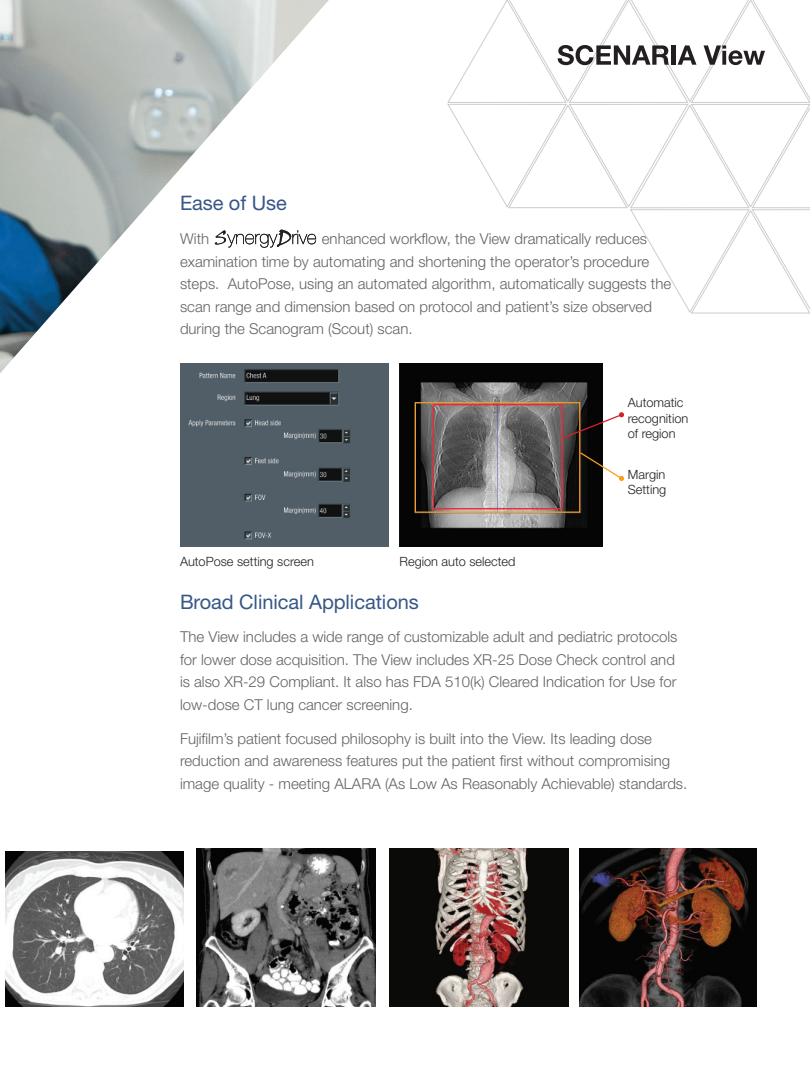
<style>
.page{position:relative;width:810px;height:1080px;background:#fff}
.page>*{position:absolute;margin:0;border:0;box-sizing:border-box;transform-origin:0 0}
.t1{font:20px "Helvetica Neue LT Std";letter-spacing:-.005em;color:#365787}
.t2{font:300 15px/22.5px "Helvetica Neue LT Std";color:#636366}
.t3{font:300 12.75px/15.2px "Helvetica Neue LT Std";color:#231f20}
</style>
<div class="page">
<svg style="left:447px;top:0;width:363px;height:314px"></svg>
<img style="left:0;top:0;width:329px;height:373px">
<svg style="left:215px;top:230px;width:101px;height:18px"></svg>
<img style="left:399px;top:364px;width:204px;height:182px">
<div style="left:433px;top:404px;width:130px;height:105px;border:1px solid #ea293b"></div>
<div style="left:415px;top:402px;width:165px;height:111px;border:1px solid #f89f1c"></div>
<svg style="left:561px;top:412px;width:63px;height:28px"></svg>
<svg style="left:579px;top:451px;width:45px;height:30px"></svg>
<img style="left:180px;top:364px;width:208px;height:182px">
<img style="left:6px;top:852px;width:178px;height:155px">
<img style="left:197px;top:849px;width:178px;height:158px">
<img style="left:390px;top:849px;width:178px;height:158px">
<img style="left:579px;top:849px;width:177px;height:158px">
<svg style="left:558px;top:45px;width:111px;height:20px"></svg>
<hr style="left:672px;top:45px;width:4px;height:20px;background:#231f20">
<svg style="left:678px;top:45px;width:18px;height:20px"></svg>
<svg style="left:704px;top:45px;width:61px;height:20px"></svg>
<p class="t1" style="left:180px;top:191px;width:108px">Ease of Use</p>
<p class="t2" style="left:180px;top:227px;width:31px">With</p>
<p class="t2" style="left:180px;top:227px;width:493px;text-indent:142px">enhanced workflow, the View dramatically reduces examination time by automating and shortening the operator’s procedure steps. AutoPose, using an automated algorithm, automatically suggests the scan range and dimension based on protocol and patient’s size observed during the Scanogram (Scout) scan.</p>
<p class="t3" style="left:180px;top:554px;width:135px">AutoPose setting screen</p>
<p class="t3" style="left:400px;top:554px;width:117px">Region auto selected</p>
<p class="t3" style="left:628px;top:395px;width:62px">Automatic recognition of region</p>
<p class="t3" style="left:628px;top:466px;width:39px">Margin</p>
<p class="t3" style="left:628px;top:481px;width:40px">Setting</p>
<p class="t1" style="left:180px;top:590px;width:240px">Broad Clinical Applications</p>
<p class="t2" style="left:180px;top:625px;width:499px">The View includes a wide range of customizable adult and pediatric protocols for lower dose acquisition. The View includes XR-25 Dose Check control and is also XR-29 Compliant. It also has FDA 510(k) Cleared Indication for Use for low-dose CT lung cancer screening.</p>
<p class="t2" style="left:180px;top:727px;width:509px">Fujifilm’s patient focused philosophy is built into the View. Its leading dose reduction and awareness features put the patient first without compromising image quality - meeting ALARA (As Low As Reasonably Achievable) standards.</p>
</div>
